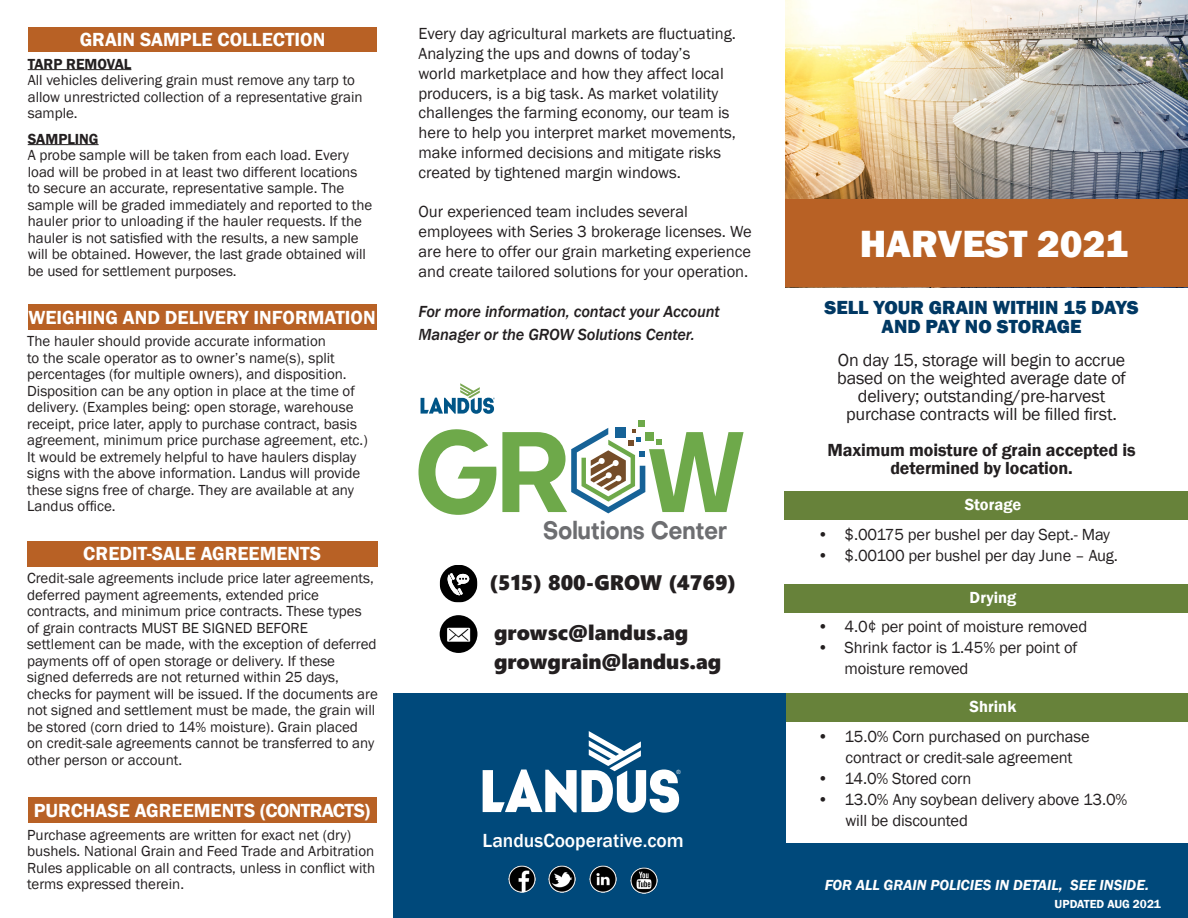
<style>
.page{position:relative;width:1188px;height:918px;background:#fff}
.page>*{position:absolute;margin:0;border:0;box-sizing:border-box;transform-origin:0 0}
.t1{font:800 39px "Franklin Gothic";color:#fff}
.t2{font:700 24.6px "Objectivity";letter-spacing:-.025em;color:#6d6e71;scale:.9 1}
.t3{font:21px "Segoe UI Black";color:#231f20}
.t4{font:600 19.5px "Franklin Gothic";color:#fff}
.t5{font:800 19.5px "Franklin Gothic";color:#003863}
.t6{font:500 19.5px "Franklin Gothic";color:#fff}
.t7{font:18px "Franklin Gothic";letter-spacing:-.01em;color:#231f20}
.t8{font:600 18px/18px "Franklin Gothic";letter-spacing:-.01em;color:#231f20;text-align:center}
.t9{font:16.5px/19.8px "Franklin Gothic";color:#231f20}
.t10{font:italic 500 16.5px/22.5px "Franklin Gothic";letter-spacing:-.01em;color:#231f20}
.t11{font:600 16.5px "Franklin Gothic";color:#fff}
.t12{font:15px/16.5px "Franklin Gothic";color:#231f20}
.t13{font:italic 600 15px "Franklin Gothic";color:#fff}
.t14{font:600 15px "Franklin Gothic";color:#231f20}
.t15{font:600 12px "Franklin Gothic";color:#fff}
.t16{font:6.3px "Franklin Gothic";color:#fff}
</style>
<div class="page">
<img style="left:785px;top:0;width:403px;height:200px">
<div style="left:785px;top:200px;width:403px;height:87px;background:#b86125"></div>
<div style="left:784px;top:491px;width:404px;height:29px;background:#67823a"></div>
<div style="left:784px;top:693px;width:404px;height:29px;background:#67823a"></div>
<div style="left:784px;top:584px;width:404px;height:29px;background:#67823a"></div>
<div style="left:785px;top:843px;width:403px;height:75px;background:#00497b"></div>
<hr style="left:28px;top:69px;width:103px;height:1px;background:#231f20">
<hr style="left:28px;top:144px;width:71px;height:1px;background:#231f20">
<div style="left:28px;top:27px;width:349px;height:25px;background:#b86125"></div>
<div style="left:28px;top:304px;width:349px;height:26px;background:#b86125"></div>
<div style="left:28px;top:798px;width:349px;height:25px;background:#b86125"></div>
<div style="left:27px;top:541px;width:351px;height:25px;background:#b86125"></div>
<div style="left:393px;top:693px;width:393px;height:225px;background:#00497b"></div>
<img style="left:509px;top:866px;width:27px;height:26px">
<img style="left:549px;top:866px;width:27px;height:26px">
<img style="left:589px;top:866px;width:27px;height:26px">
<img style="left:631px;top:867px;width:27px;height:27px">
<svg style="left:483px;top:731px;width:196px;height:82px"></svg>
<svg style="left:440px;top:565px;width:37px;height:37px"></svg>
<img style="left:440px;top:615px;width:37px;height:38px;border-radius:19px">
<svg style="left:419px;top:421px;width:325px;height:94px"></svg>
<svg style="left:421px;top:383px;width:74px;height:31px"></svg>
<p class="t4" style="left:80px;top:28px;width:247px">GRAIN SAMPLE COLLECTION</p>
<p class="t14" style="left:28px;top:54px;width:105px">TARP REMOVAL</p>
<p class="t12" style="left:28px;top:72px;width:336px">All vehicles delivering grain must remove any tarp to allow unrestricted collection of a representative grain sample.</p>
<p class="t14" style="left:28px;top:129px;width:72px">SAMPLING</p>
<p class="t12" style="left:28px;top:147px;width:346px">A probe sample will be taken from each load. Every load will be probed in at least two different locations to secure an accurate, representative sample. The sample will be graded immediately and reported to the hauler prior to unloading if the hauler requests. If the hauler is not satisfied with the results, a new sample will be obtained. However, the last grade obtained will be used for settlement purposes.</p>
<p class="t4" style="left:28px;top:305px;width:349px">WEIGHING AND DELIVERY INFORMATION</p>
<p class="t12" style="left:27px;top:333px;width:342px">The hauler should provide accurate information<br>to the scale operator as to owner’s name(s), split percentages (for multiple owners), and disposition.<br>Disposition can be any option in place at the time of delivery. (Examples being: open storage, warehouse receipt, price later, apply to purchase contract, basis agreement, minimum price purchase agreement, etc.)<br>It would be extremely helpful to have haulers display signs with the above information. Landus will provide these signs free of charge. They are available at any Landus office.</p>
<p class="t4" style="left:83px;top:542px;width:240px">CREDIT-SALE AGREEMENTS</p>
<p class="t12" style="left:27px;top:571px;width:348px">Credit-sale agreements include price later agreements, deferred payment agreements, extended price contracts, and minimum price contracts. These types</p>
<p class="t12" style="left:27px;top:620px;width:353px">of grain contracts MUST BE SIGNED BEFORE settlement can be made, with the exception of deferred payments off of open storage or delivery. If these signed deferreds are not returned within 25 days, checks for payment will be issued. If the documents are not signed and settlement must be made, the grain will be stored (corn dried to 14% moisture). Grain placed<br>on credit-sale agreements cannot be transferred to any other person or account.</p>
<p class="t4" style="left:34px;top:799px;width:338px">PURCHASE AGREEMENTS (CONTRACTS)</p>
<p class="t12" style="left:27px;top:827px;width:350px">Purchase agreements are written for exact net (dry) bushels. National Grain and Feed Trade and Arbitration Rules applicable on all contracts, unless in conflict with terms expressed therein.</p>
<p class="t9" style="left:418px;top:24px;width:319px">Every day agricultural markets are fluctuating.<br>Analyzing the ups and downs of today’s<br>world marketplace and how they affect local producers, is a big task. As market volatility challenges the farming economy, our team is here to help you interpret market movements, make informed decisions and mitigate risks created by tightened margin windows.</p>
<p class="t9" style="left:418px;top:202px;width:335px">Our experienced team includes several employees with Series 3 brokerage licenses. We are here to offer our grain marketing experience and create tailored solutions for your operation.</p>
<p class="t10" style="left:418px;top:301px;width:303px">For more information, contact your Account<br>Manager or the GROW Solutions Center.</p>
<p class="t2" style="left:543px;top:512px;width:206px">Solutions Center</p>
<p class="t3" style="left:489px;top:567px;width:249px">(515) 800-GROW (4769)</p>
<p class="t3" style="left:494px;top:617px;width:196px">growsc@landus.ag</p>
<p class="t3" style="left:494px;top:646px;width:229px">growgrain@landus.ag</p>
<p class="t16" style="left:676px;top:768px;width:6px">®</p>
<p class="t6" style="left:483px;top:828px;width:203px">LandusCooperative.com</p>
<p class="t1" style="left:860px;top:218px;width:270px">HARVEST 2021</p>
<p class="t5" style="left:825px;top:294px;width:316px">SELL YOUR GRAIN WITHIN 15 DAYS</p>
<p class="t5" style="left:882px;top:314px;width:201px">AND PAY NO STORAGE</p>
<p class="t7" style="left:838px;top:349px;width:289px">On day 15, storage will begin to accrue</p>
<p class="t7" style="left:837px;top:367px;width:290px">based on the weighted average date of</p>
<p class="t7" style="left:858px;top:385px;width:249px">delivery; outstanding/pre-harvest</p>
<p class="t7" style="left:846px;top:403px;width:272px">purchase contracts will be filled first.</p>
<p class="t8" style="left:828px;top:441px;width:309px">Maximum moisture of grain accepted is determined by location.</p>
<p class="t11" style="left:965px;top:495px;width:58px">Storage</p>
<p class="t9" style="left:818px;top:525px;width:294px">• $.00175 per bushel per day Sept.- May</p>
<p class="t9" style="left:818px;top:546px;width:302px">• $.00100 per bushel per day June – Aug.</p>
<p class="t11" style="left:970px;top:588px;width:48px">Drying</p>
<p class="t9" style="left:818px;top:617px;width:271px">• 4.0¢ per point of moisture removed</p>
<p class="t9" style="left:844px;top:637px;width:234px;line-height:21px;text-indent:-27px">• Shrink factor is 1.45% per point of moisture removed</p>
<p class="t11" style="left:970px;top:696px;width:48px">Shrink</p>
<p class="t9" style="left:818px;top:727px;width:274px">• 15.0% Corn purchased on purchase</p>
<p class="t9" style="left:845px;top:748px;width:229px">contract or credit-sale agreement</p>
<p class="t9" style="left:818px;top:769px;width:155px">• 14.0% Stored corn</p>
<p class="t9" style="left:818px;top:790px;width:311px">• 13.0% Any soybean delivery above 13.0%</p>
<p class="t9" style="left:845px;top:811px;width:124px">will be discounted</p>
<p class="t13" style="left:825px;top:875px;width:326px">FOR ALL GRAIN POLICIES IN DETAIL, SEE INSIDE.</p>
<p class="t15" style="left:1055px;top:897px;width:108px">UPDATED AUG 2021</p>
</div>
